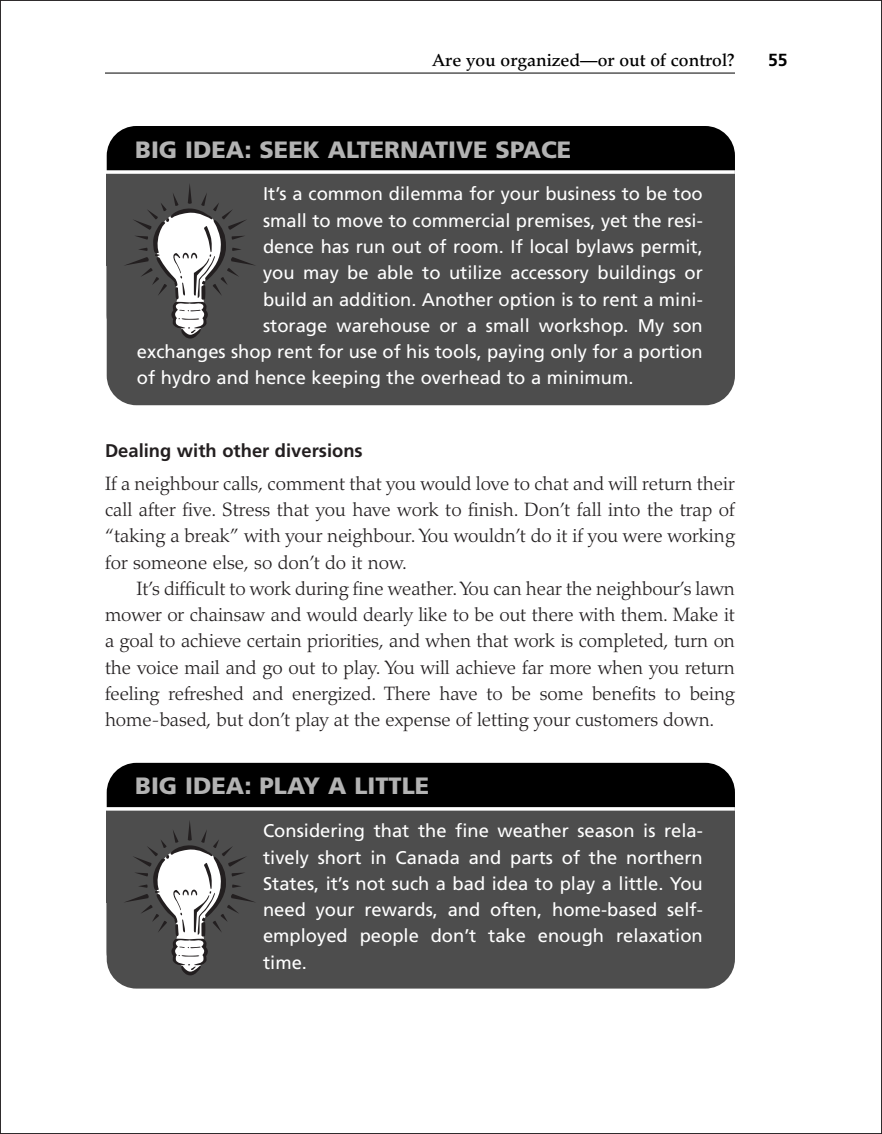
<style>
.page{position:relative;width:882px;height:1134px;background:#fff}
.page>*{position:absolute;margin:0;border:0;box-sizing:border-box;transform-origin:0 0}
.t1{font:900 23.62px "Frutiger";color:#b3b3b3}
.t2{font:300 19.25px/26.2px "Palatino";letter-spacing:-.005em;color:#231f20;text-align:justify}
.t3{font:18.38px/26.2px "Frutiger";color:#fff;text-align:justify}
.t4{font:700 18.38px "Frutiger";color:#231f20}
.t5{font:500 17.5px "Palatino";color:#000}
.t6{font:700 17.5px "Frutiger";color:#000}
</style>
<div class="page">
<hr style="left:105px;top:73px;width:630px;height:1px;background:#000">
<div style="left:107px;top:126px;width:628px;height:219px;background:#000;border-radius:30px"></div>
<div style="left:107px;top:172px;width:628px;height:233px;background:#4d4d4d;border-radius:30px"></div>
<div style="left:107px;top:173px;width:628px;height:93px;background:#4d4d4d"></div>
<svg style="left:106px;top:170px;width:629px;height:4px"></svg>
<svg style="left:125px;top:184px;width:130px;height:155px"></svg>
<div style="left:107px;top:763px;width:628px;height:219px;background:#000;border-radius:30px"></div>
<div style="left:107px;top:809px;width:628px;height:180px;background:#4d4d4d;border-radius:30px"></div>
<div style="left:107px;top:810px;width:628px;height:92px;background:#4d4d4d"></div>
<svg style="left:106px;top:807px;width:629px;height:4px"></svg>
<svg style="left:125px;top:821px;width:130px;height:154px"></svg>
<p class="t5" style="left:432px;top:53px;width:304px">Are you organized—or out of control?</p>
<p class="t6" style="left:768px;top:52px;width:21px">55</p>
<p class="t1" style="left:135px;top:140px;width:438px">BIG IDEA: SEEK ALTERNATIVE SPACE</p>
<p class="t3" style="left:263px;top:182px;width:441px">It’s a common dilemma for your business to be too</p>
<p class="t3" style="left:263px;top:209px;width:441px">small to move to commercial premises, yet the resi-</p>
<p class="t3" style="left:263px;top:235px;width:441px">dence has run out of room. If local bylaws permit,</p>
<p class="t3" style="left:263px;top:261px;width:441px">you may be able to utilize accessory buildings or</p>
<p class="t3" style="left:263px;top:287px;width:441px">build an addition. Another option is to rent a mini-</p>
<p class="t3" style="left:263px;top:314px;width:441px">storage warehouse or a small workshop. My son</p>
<p class="t3" style="left:137px;top:340px;width:567px">exchanges shop rent for use of his tools, paying only for a portion</p>
<p class="t3" style="left:137px;top:366px;width:498px">of hydro and hence keeping the overhead to a minimum.</p>
<p class="t4" style="left:105px;top:443px;width:259px">Dealing with other diversions</p>
<p class="t2" style="left:105px;top:472px;width:632px">If a neighbour calls, comment that you would love to chat and will return their call after five. Stress that you have work to finish. Don’t fall into the trap of “taking a break” with your neighbour. You wouldn’t do it if you were working for someone else, so don’t do it now.</p>
<p class="t2" style="left:105px;top:577px;width:632px;text-indent:32px">It’s difficult to work during fine weather. You can hear the neighbour’s lawn mower or chainsaw and would dearly like to be out there with them. Make it a goal to achieve certain priorities, and when that work is completed, turn on the voice mail and go out to play. You will achieve far more when you return feeling refreshed and energized. There have to be some benefits to being home-based, but don’t play at the expense of letting your customers down.</p>
<p class="t1" style="left:135px;top:777px;width:296px">BIG IDEA: PLAY A LITTLE</p>
<p class="t3" style="left:263px;top:819px;width:441px">Considering that the fine weather season is rela&shy;tively short in Canada and parts of the northern States, it’s not such a bad idea to play a little. You need your rewards, and often, home-based self&shy;employed people don’t take enough relaxation time.</p>
</div>
